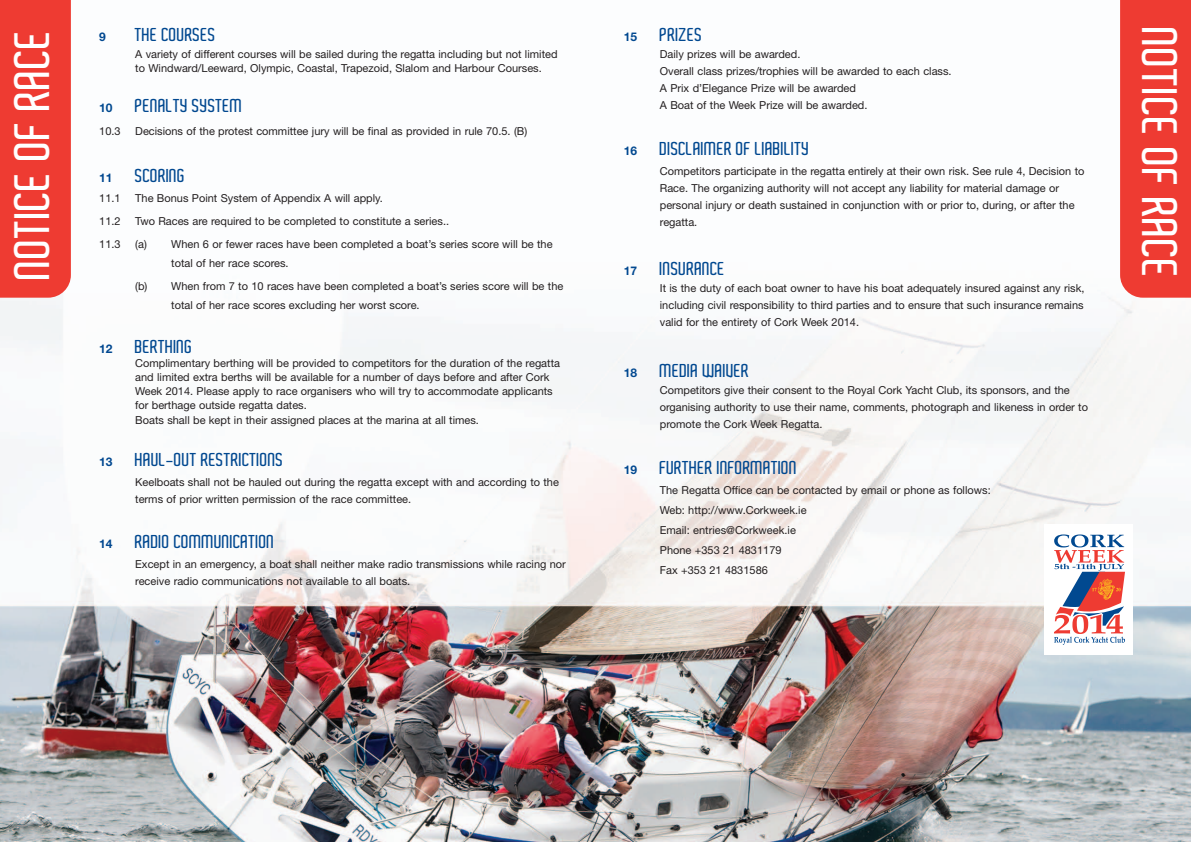
<style>
.page{position:relative;width:1191px;height:842px;background:#fff}
.page>*{position:absolute;margin:0;border:0;box-sizing:border-box;transform-origin:0 0}
.t1{font:600 48px "Aldo";color:#fff}
.t2{font:600 18px "Aldo";color:#014890}
.t3{font:700 12px "Helvetica Neue";color:#014890}
.t4{font:700 12px "Helvetica Neue";color:#014990}
.t5{font:11px/17px "Helvetica Neue";color:#231f20}
</style>
<div class="page">
<img style="left:0;top:297px;width:1191px;height:545px">
<div style="left:0;top:0;width:71px;height:298px;background:#ee3b32"></div>
<div style="left:1120px;top:0;width:71px;height:298px;background:#ee3b32"></div>
<div style="left:1044px;top:524px;width:89px;height:131px;background:#fff"></div>
<svg style="left:1054px;top:534px;width:71px;height:111px"></svg>
<p class="t3" style="left:99px;top:33px;width:8px">9</p>
<h2 class="t2" style="left:135px;top:25px;width:82px">THE COURSES</h2>
<p class="t5" style="left:135px;top:49px;width:424px;line-height:14px">A variety of different courses will be sailed during the regatta including but not limited to Windward/Leeward, Olympic, Coastal, Trapezoid, Slalom and Harbour Courses.</p>
<p class="t4" style="left:99px;top:104px;width:15px">10</p>
<h2 class="t2" style="left:135px;top:96px;width:109px">PENALTY SYSTEM</h2>
<p class="t5" style="left:99px;top:124px;width:23px">10.3</p>
<p class="t5" style="left:135px;top:124px;width:393px">Decisions of the protest committee jury will be final as provided in rule 70.5. (B)</p>
<p class="t3" style="left:99px;top:174px;width:15px">11</p>
<h2 class="t2" style="left:135px;top:166px;width:52px">SCORING</h2>
<p class="t5" style="left:99px;top:191px;width:23px">11.1</p>
<p class="t5" style="left:135px;top:191px;width:249px">The Bonus Point System of Appendix A will apply.</p>
<p class="t5" style="left:99px;top:214px;width:23px">11.2</p>
<p class="t5" style="left:135px;top:214px;width:315px">Two Races are required to be completed to constitute a series..</p>
<p class="t5" style="left:99px;top:237px;width:23px">11.3</p>
<p class="t5" style="left:171px;top:236px;width:383px;line-height:19px;text-indent:-36px">(a) When 6 or fewer races have been completed a boat’s series score will be the total of her race scores.</p>
<p class="t5" style="left:171px;top:278px;width:393px;line-height:19px;text-indent:-36px">(b) When from 7 to 10 races have been completed a boat’s series score will be the total of her race scores excluding her worst score.</p>
<p class="t3" style="left:99px;top:345px;width:15px">12</p>
<h2 class="t2" style="left:135px;top:337px;width:59px">BERTHING</h2>
<p class="t5" style="left:135px;top:358px;width:426px;line-height:14px">Complimentary berthing will be provided to competitors for the duration of the regatta and limited extra berths will be available for a number of days before and after Cork Week 2014. Please apply to race organisers who will try to accommodate applicants for berthage outside regatta dates.</p>
<p class="t5" style="left:135px;top:413px;width:345px">Boats shall be kept in their assigned places at the marina at all times.</p>
<p class="t3" style="left:99px;top:458px;width:15px">13</p>
<h2 class="t2" style="left:135px;top:450px;width:150px">HAUL-OUT RESTRICTIONS</h2>
<p class="t5" style="left:135px;top:475px;width:425px">Keelboats shall not be hauled out during the regatta except with and according to the terms of prior written permission of the race committee.</p>
<p class="t3" style="left:99px;top:540px;width:15px">14</p>
<h2 class="t2" style="left:135px;top:532px;width:141px">RADIO COMMUNICATION</h2>
<p class="t5" style="left:135px;top:557px;width:432px">Except in an emergency, a boat shall neither make radio transmissions while racing nor receive radio communications not available to all boats.</p>
<p class="t3" style="left:624px;top:33px;width:15px">15</p>
<h2 class="t2" style="left:660px;top:25px;width:44px">PRIZES</h2>
<p class="t5" style="left:660px;top:47px;width:293px">Daily prizes will be awarded.<br>Overall class prizes/trophies will be awarded to each class.<br>A Prix d’Elegance Prize will be awarded<br>A Boat of the Week Prize will be awarded.</p>
<p class="t3" style="left:624px;top:147px;width:15px">16</p>
<h2 class="t2" style="left:660px;top:139px;width:151px">DISCLAIMER OF LIABILITY</h2>
<p class="t5" style="left:660px;top:164px;width:426px">Competitors participate in the regatta entirely at their own risk. See rule 4, Decision to Race. The organizing authority will not accept any liability for material damage or personal injury or death sustained in conjunction with or prior to, during, or after the regatta.</p>
<p class="t3" style="left:624px;top:267px;width:15px">17</p>
<h2 class="t2" style="left:660px;top:259px;width:67px">INSURANCE</h2>
<p class="t5" style="left:660px;top:281px;width:426px;text-align:justify">It is the duty of each boat owner to have his boat adequately insured against any risk, including civil responsibility to third parties and to ensure that such insurance remains valid for the entirety of Cork Week 2014.</p>
<h1 class="t1" style="left:5px;top:279px;width:252px;rotate:-90deg">NOTICE OF RACE</h1>
<h1 class="t1" style="left:1186px;top:28px;width:252px;rotate:90deg">NOTICE OF RACE</h1>
<p class="t3" style="left:624px;top:369px;width:15px">18</p>
<h2 class="t2" style="left:660px;top:361px;width:91px">MEDIA WAIVER</h2>
<p class="t5" style="left:660px;top:383px;width:430px">Competitors give their consent to the Royal Cork Yacht Club, its sponsors, and the organising authority to use their name, comments, photograph and likeness in order to promote the Cork Week Regatta.</p>
<p class="t3" style="left:624px;top:466px;width:15px">19</p>
<h2 class="t2" style="left:660px;top:458px;width:139px">FURTHER INFORMATION</h2>
<p class="t5" style="left:660px;top:482px;width:332px;line-height:20px">The Regatta Office can be contacted by email or phone as follows:<br>Web: http://www.Corkweek.ie<br>Email: entries@Corkweek.ie<br>Phone +353 21 4831179<br>Fax +353 21 4831586</p>
</div>
